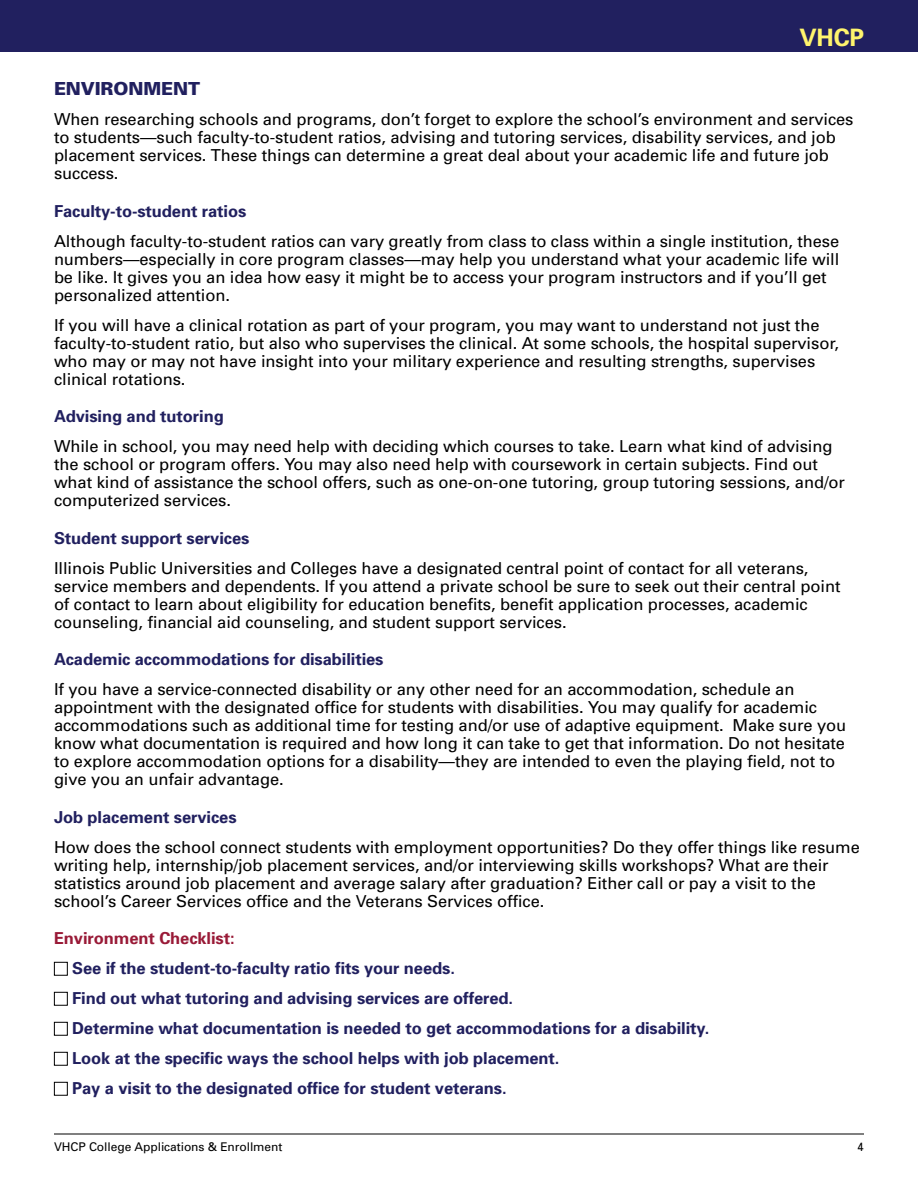
<style>
.page{position:relative;width:918px;height:1188px;background:#fff}
.page>*{position:absolute;margin:0;border:0;box-sizing:border-box;transform-origin:0 0}
.t1{font:700 24px "Univers";color:#fff56d}
.t2{font:900 18px "Univers";letter-spacing:-.005em;color:#21205f}
.t3{font:16.5px/18px "Univers";letter-spacing:-.005em;color:#000}
.t4{font:700 16.5px/30px "Univers";letter-spacing:-.005em;color:#21205f}
.t5{font:700 16.5px "Univers";letter-spacing:-.005em;color:#991a37}
.t6{font:12px "Univers";letter-spacing:-.005em;color:#000}
</style>
<div class="page">
<hr style="left:54px;top:1134px;width:810px;height:1px;background:#000">
<div style="left:0;top:0;width:918px;height:52px;background:#21205f"></div>
<div style="left:54px;top:962px;width:14px;height:14px;border:1px solid #000"></div>
<div style="left:54px;top:992px;width:14px;height:14px;border:1px solid #000"></div>
<div style="left:54px;top:1022px;width:14px;height:14px;border:1px solid #000"></div>
<div style="left:54px;top:1052px;width:14px;height:14px;border:1px solid #000"></div>
<div style="left:54px;top:1082px;width:14px;height:14px;border:1px solid #000"></div>
<h1 class="t1" style="left:799px;top:22px;width:66px">VHCP</h1>
<p class="t2" style="left:54px;top:78px;width:148px">ENVIRONMENT</p>
<p class="t3" style="left:54px;top:110px;width:801px">When researching schools and programs, don’t forget to explore the school’s environment and services to students—such faculty-to-student ratios, advising and tutoring services, disability services, and job placement services. These things can determine a great deal about your academic life and future job success.</p>
<p class="t4" style="left:54px;top:195px;width:194px">Faculty-to-student ratios</p>
<p class="t3" style="left:54px;top:232px;width:787px">Although faculty-to-student ratios can vary greatly from class to class within a single institution, these numbers—especially in core program classes—may help you understand what your academic life will be like. It gives you an idea how easy it might be to access your program instructors and if you’ll get personalized attention.</p>
<p class="t3" style="left:54px;top:316px;width:787px">If you will have a clinical rotation as part of your program, you may want to understand not just the faculty-to-student ratio, but also who supervises the clinical. At some schools, the hospital supervisor, who may or may not have insight into your military experience and resulting strengths, supervises clinical rotations.</p>
<p class="t4" style="left:54px;top:401px;width:171px">Advising and tutoring</p>
<p class="t3" style="left:54px;top:437px;width:792px">While in school, you may need help with deciding which courses to take. Learn what kind of advising the school or program offers. You may also need help with coursework in certain subjects. Find out what kind of assistance the school offers, such as one-on-one tutoring, group tutoring sessions, and/or computerized services.</p>
<p class="t4" style="left:54px;top:522px;width:197px">Student support services</p>
<p class="t3" style="left:54px;top:559px;width:788px">Illinois Public Universities and Colleges have a designated central point of contact for all veterans, service members and dependents. If you attend a private school be sure to seek out their central point of contact to learn about eligibility for education benefits, benefit application processes, academic counseling, financial aid counseling, and student support services.</p>
<p class="t4" style="left:54px;top:644px;width:331px">Academic accommodations for disabilities</p>
<p class="t3" style="left:54px;top:680px;width:794px">If you have a service-connected disability or any other need for an accommodation, schedule an appointment with the designated office for students with disabilities. You may qualify for academic accommodations such as additional time for testing and/or use of adaptive equipment. Make sure you know what documentation is required and how long it can take to get that information. Do not hesitate to explore accommodation options for a disability—they are intended to even the playing field, not to give you an unfair advantage.</p>
<p class="t4" style="left:54px;top:801px;width:184px">Job placement services</p>
<p class="t3" style="left:54px;top:838px;width:807px">How does the school connect students with employment opportunities? Do they offer things like resume writing help, internship/job placement services, and/or interviewing skills workshops? What are their statistics around job placement and average salary after graduation? Either call or pay a visit to the school’s Career Services office and the Veterans Services office.</p>
<p class="t5" style="left:54px;top:928px;width:182px">Environment Checklist:</p>
<p class="t4" style="left:72px;top:953px;width:639px">See if the student-to-faculty ratio fits your needs.<br>Find out what tutoring and advising services are offered.<br>Determine what documentation is needed to get accommodations for a disability.<br>Look at the specific ways the school helps with job placement.<br>Pay a visit to the designated office for student veterans.</p>
<p class="t6" style="left:54px;top:1140px;width:230px">VHCP College Applications &amp; Enrollment</p>
<p class="t6" style="left:857px;top:1140px;width:8px">4</p>
</div>
